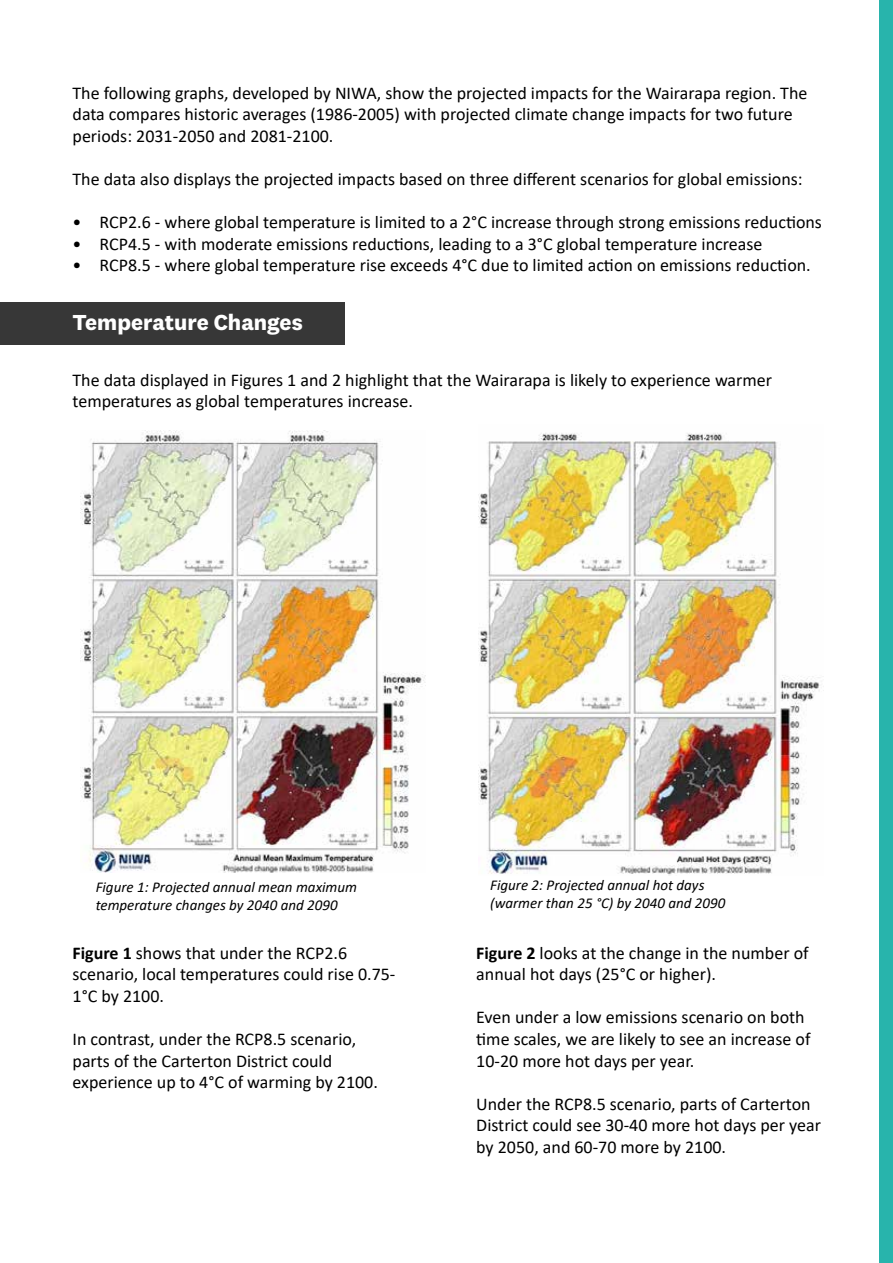
<style>
.page{position:relative;width:893px;height:1263px;background:#fff}
.page>*{position:absolute;margin:0;border:0;box-sizing:border-box;transform-origin:0 0}
.t1{font:700 22.5px "Test National 2";color:#fff}
.t2{font:18px/21.6px "Calibri";color:#000}
.t3{font:italic 15px/18px "Calibri";color:#000}
.s1{font-weight:700}
</style>
<div class="page">
<div style="left:879px;top:0;width:14px;height:1263px;background:#28b4ac"></div>
<img style="left:81px;top:431px;width:344px;height:442px">
<img style="left:479px;top:433px;width:345px;height:442px">
<div style="left:0;top:302px;width:345px;height:42px;background:#373737"></div>
<p class="t2" style="left:73px;top:81px;width:736px">The following graphs, developed by NIWA, show the projected impacts for the Wairarapa region. The data compares historic averages (1986-2005) with projected climate change impacts for two future periods: 2031-2050 and 2081-2100.</p>
<p class="t2" style="left:73px;top:168px;width:732px">The data also displays the projected impacts based on three different scenarios for global emissions:</p>
<p class="t2" style="left:73px;top:211px;width:751px">• RCP2.6 - where global temperature is limited to a 2°C increase through strong emissions reductions</p>
<p class="t2" style="left:73px;top:233px;width:691px">• RCP4.5 - with moderate emissions reductions, leading to a 3°C global temperature increase</p>
<p class="t2" style="left:73px;top:254px;width:740px">• RCP8.5 - where global temperature rise exceeds 4°C due to limited action on emissions reduction.</p>
<p class="t1" style="left:73px;top:308px;width:232px">Temperature Changes</p>
<p class="t2" style="left:73px;top:368px;width:701px">The data displayed in Figures 1 and 2 highlight that the Wairarapa is likely to experience warmer temperatures as global temperatures increase.</p>
<p class="t3" style="left:96px;top:877px;width:263px">Figure 1: Projected annual mean maximum temperature changes by 2040 and 2090</p>
<p class="t3" style="left:490px;top:876px;width:237px">Figure 2: Projected annual hot days (warmer than 25 °C) by 2040 and 2090</p>
<p class="t2" style="left:73px;top:941px;width:324px"><span class="s1">Figure 1</span> shows that under the RCP2.6 scenario, local temperatures could rise 0.75-<br>1°C by 2100.</p>
<p class="t2" style="left:73px;top:1028px;width:307px">In contrast, under the RCP8.5 scenario, parts of the Carterton District could experience up to 4°C of warming by 2100.</p>
<p class="t2" style="left:476px;top:941px;width:334px"><span class="s1">Figure 2</span> looks at the change in the number of annual hot days (25°C or higher).</p>
<p class="t2" style="left:476px;top:1006px;width:336px">Even under a low emissions scenario on both time scales, we are likely to see an increase of<br>10-20 more hot days per year.</p>
<p class="t2" style="left:476px;top:1092px;width:346px">Under the RCP8.5 scenario, parts of Carterton<br>District could see 30-40 more hot days per year by 2050, and 60-70 more by 2100.</p>
</div>
